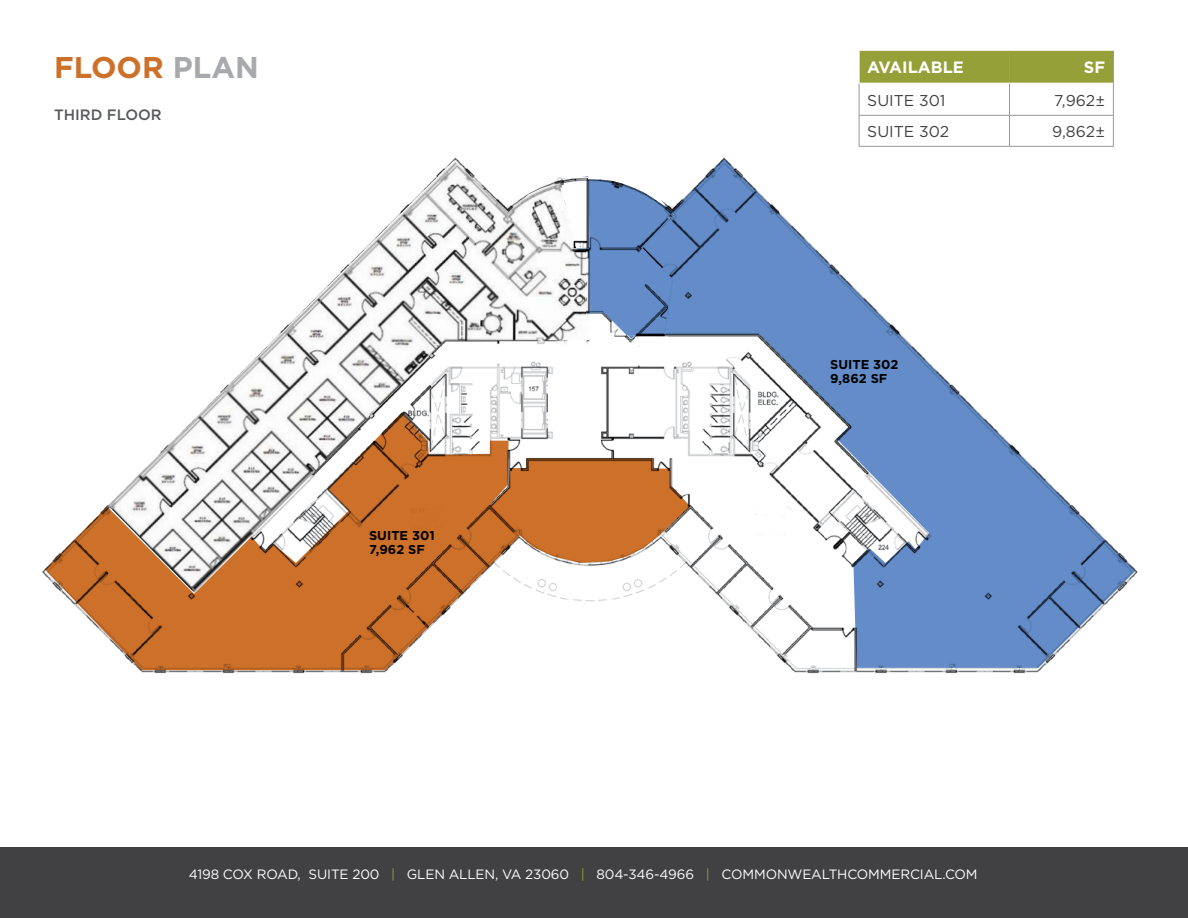
<style>
.page{position:relative;width:1188px;height:918px;background:#fff}
.page>*{position:absolute;margin:0;border:0;box-sizing:border-box;transform-origin:0 0}
.t1{font:700 30px "Gotham";color:#cd7029}
.t2{font:700 16.35px "Gotham";color:#fff}
.t3{font:15.75px "Gotham";color:#434243}
.t4{font:500 15px "Gotham";color:#58595b}
.t5{font:13.5px "Gotham";letter-spacing:-.01em;color:#fff}
.t6{font:700 12.9px/14.2px "Gotham";color:#000}
.s1{color:#a7a9ac}
.s2{color:#95a039}
</style>
<div class="page">
<div style="left:0;top:848px;width:1188px;height:70px;background:#414042"></div>
<div style="left:860px;top:51px;width:253px;height:32px;background:#95a039"></div>
<hr style="left:859px;top:83px;width:1px;height:32px;background:#95979a">
<hr style="left:1009px;top:83px;width:1px;height:32px;background:#95979a">
<hr style="left:1113px;top:83px;width:1px;height:32px;background:#95979a">
<hr style="left:859px;top:115px;width:151px;height:1px;background:#95979a">
<hr style="left:859px;top:116px;width:1px;height:30px;background:#95979a">
<hr style="left:1010px;top:115px;width:104px;height:1px;background:#95979a">
<hr style="left:1009px;top:116px;width:1px;height:30px;background:#95979a">
<hr style="left:1113px;top:116px;width:1px;height:30px;background:#95979a">
<hr style="left:859px;top:146px;width:151px;height:1px;background:#95979a">
<hr style="left:1010px;top:146px;width:104px;height:1px;background:#95979a">
<hr style="left:1009px;top:51px;width:1px;height:32px;background:#95979a">
<hr style="left:1113px;top:51px;width:1px;height:32px;background:#95979a">
<hr style="left:859px;top:83px;width:151px;height:1px;background:#fff">
<svg style="left:561px;top:158px;width:575px;height:510px"></svg>
<svg style="left:45px;top:505px;width:420px;height:165px;fill:#cd7029"></svg>
<img style="left:108px;top:161px;width:482px;height:432px">
<img style="left:559px;top:176px;width:28px;height:170px">
<svg style="left:587px;top:176px;width:87px;height:170px"></svg>
<svg style="left:559px;top:186px;width:7px;height:16px"></svg>
<h1 class="t1" style="left:54px;top:47px;width:206px">FLOOR <span class="s1">PLAN</span></h1>
<p class="t4" style="left:54px;top:105px;width:109px">THIRD FLOOR</p>
<p class="t6" style="left:369px;top:528px;width:67px">SUITE 301<br>7,962 SF</p>
<p class="t2" style="left:867px;top:56px;width:98px">AVAILABLE</p>
<p class="t2" style="left:1084px;top:56px;width:23px">SF</p>
<p class="t3" style="left:867px;top:90px;width:80px">SUITE 301</p>
<p class="t3" style="left:1054px;top:90px;width:53px">7,962±</p>
<p class="t3" style="left:867px;top:121px;width:83px">SUITE 302</p>
<p class="t3" style="left:1052px;top:121px;width:55px">9,862±</p>
<p class="t6" style="left:830px;top:357px;width:70px">SUITE 302<br>9,862 SF</p>
<p class="t5" style="left:189px;top:866px;width:790px">4198 COX ROAD, SUITE 200 <span class="s2">|</span> GLEN ALLEN, VA 23060 <span class="s2">|</span> 804-346-4966 <span class="s2">|</span> COMMONWEALTHCOMMERCIAL.COM</p>
</div>
